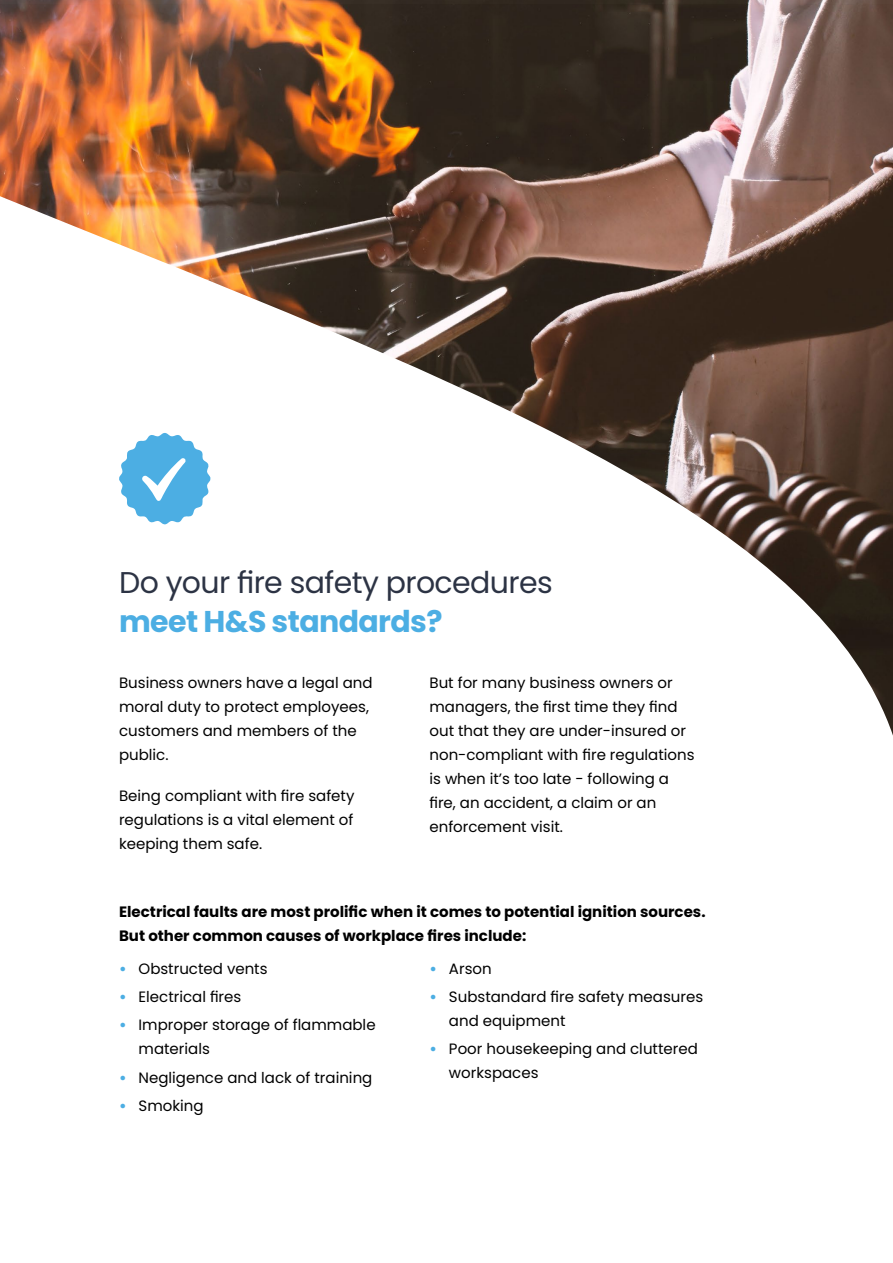
<style>
.page{position:relative;width:893px;height:1263px;background:#fff}
.page>*{position:absolute;margin:0;border:0;box-sizing:border-box;transform-origin:0 0}
.t1{font:30px "Poppins";letter-spacing:-.02em;color:#2c3344}
.t2{font:700 30px "Poppins";letter-spacing:-.02em;color:#4caee3}
.t3{font:15px/24px "Poppins";color:#000}
.t4{font:700 15px/24px "Poppins";color:#000}
.s1{font-weight:700;color:#4caee3}
</style>
<div class="page">
<img style="left:0;top:0;width:893px;height:736px">
<h1 class="t1" style="left:119px;top:565px;width:435px">Do your fire safety procedures</h1>
<h1 class="t2" style="left:119px;top:604px;width:325px">meet H&amp;S standards?</h1>
<p class="t3" style="left:119px;top:671px;width:255px">Business owners have a legal and moral duty to protect employees, customers and members of the public.</p>
<p class="t3" style="left:119px;top:784px;width:237px;text-align:justify">Being compliant with fire safety regulations is a vital element of keeping them safe.</p>
<p class="t3" style="left:429px;top:671px;width:267px">But for many business owners or managers, the first time they find out that they are under-insured or non-compliant with fire regulations is when it’s too late - following a fire, an accident, a claim or an enforcement visit.</p>
<p class="t4" style="left:119px;top:900px;width:588px">Electrical faults are most prolific when it comes to potential ignition sources.<br>But other common causes of workplace fires include:</p>
<p class="t3" style="left:119px;top:957px;width:150px"><span class="s1">•</span> Obstructed vents</p>
<p class="t3" style="left:119px;top:985px;width:124px"><span class="s1">•</span> Electrical fires</p>
<p class="t3" style="left:139px;top:1013px;width:239px;text-indent:-20px"><span class="s1">•</span> Improper storage of flammable materials</p>
<p class="t3" style="left:119px;top:1065px;width:255px"><span class="s1">•</span> Negligence and lack of training</p>
<p class="t3" style="left:119px;top:1093px;width:86px"><span class="s1">•</span> Smoking</p>
<p class="t3" style="left:429px;top:956px;width:64px"><span class="s1">•</span> Arson</p>
<p class="t3" style="left:449px;top:985px;width:256px;text-indent:-19px"><span class="s1">•</span> Substandard fire safety measures and equipment</p>
<p class="t3" style="left:449px;top:1037px;width:250px;text-indent:-19px"><span class="s1">•</span> Poor housekeeping and cluttered workspaces</p>
</div>
